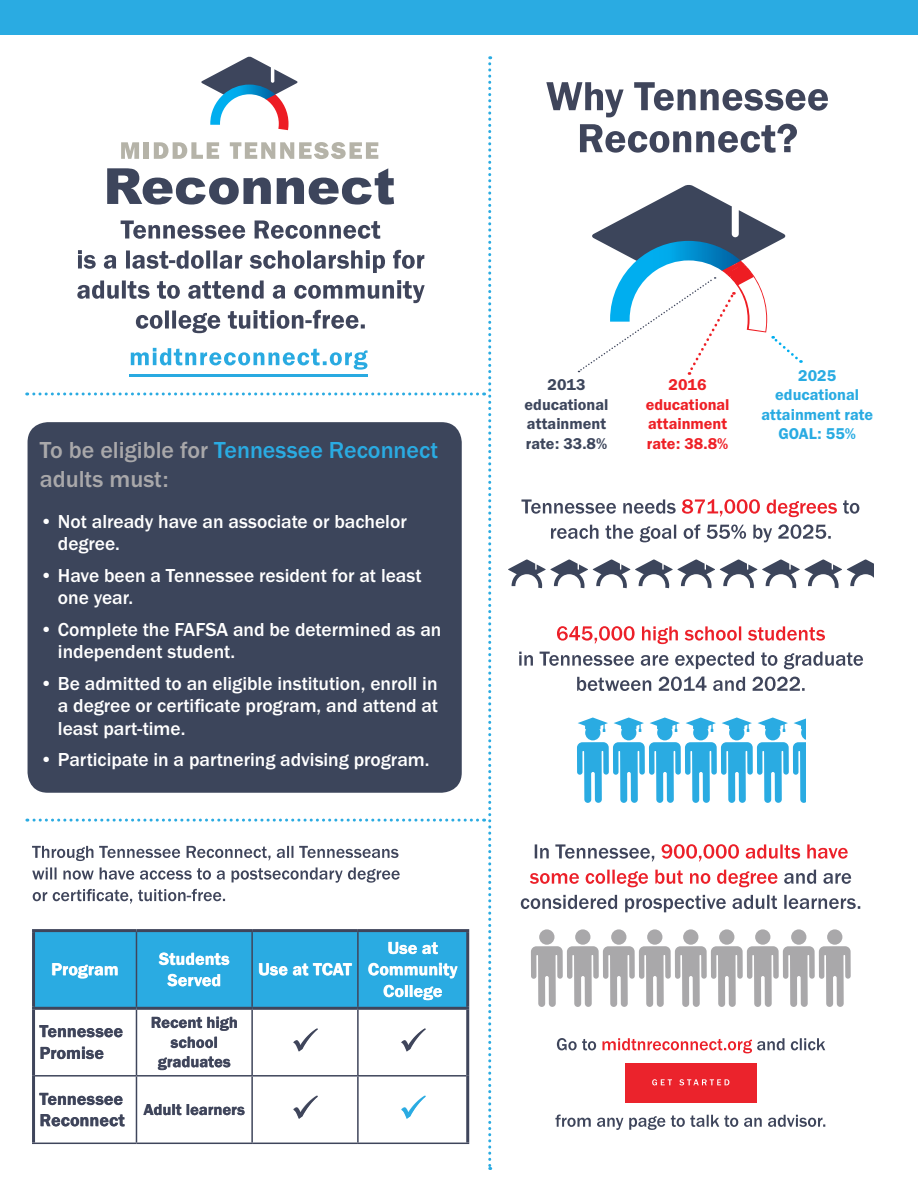
<style>
.page{position:relative;width:918px;height:1188px;background:#fff}
.page>*{position:absolute;margin:0;border:0;box-sizing:border-box;transform-origin:0 0}
.t1{font:500 24px/29.4px "Franklin Gothic URW";color:#a9a8aa}
.t2{font:500 19.5px/22.5px "Franklin Gothic URW";color:#fff}
.EdAttainmentTable{font:18px/21.6px "Franklin Gothic URW Dem";color:#fff;text-align:center}
.ScholarshipTable{font:18px/21.6px "Franklin Gothic URW Dem";color:#3f455b}
.ScholarshipTable-2{font:16.5px/19.8px "Franklin Gothic URW Dem";color:#3f455b;text-align:center}
.t3{font:16.2px/19.5px "Franklin Gothic URW Dem";color:#29abe2;text-align:center}
.t4{font:16.2px/19.5px "Franklin Gothic URW Dem";color:#3d465c;text-align:center}
.t5{font:16.2px/19.5px "Franklin Gothic URW Dem";color:#ee2026;text-align:center}
.s1{color:#2aabe2}
</style>
<div class="page">
<div style="left:0;top:0;width:918px;height:34px;background:#2aabe2"></div>
<svg style="left:580px;top:124px;width:217px;height:29px"></svg>
<svg style="left:546px;top:82px;width:282px;height:35px"></svg>
<svg style="left:27px;top:392px;width:451px;height:3px"></svg>
<svg style="left:136px;top:310px;width:229px;height:23px"></svg>
<svg style="left:77px;top:280px;width:348px;height:23px"></svg>
<svg style="left:78px;top:250px;width:346px;height:23px"></svg>
<svg style="left:121px;top:220px;width:259px;height:19px"></svg>
<svg style="left:579px;top:185px;width:222px;height:190px"></svg>
<svg style="left:551px;top:524px;width:280px;height:18px"></svg>
<svg style="left:843px;top:500px;width:16px;height:14px"></svg>
<svg style="left:682px;top:499px;width:155px;height:18px"></svg>
<svg style="left:521px;top:499px;width:155px;height:15px"></svg>
<div style="left:28px;top:422px;width:434px;height:371px;background:#3c455b;border-radius:20px"></div>
<svg style="left:484px;top:56px;width:7px;height:1114px"></svg>
<svg style="left:27px;top:819px;width:451px;height:3px"></svg>
<hr style="left:136px;top:1010px;width:1px;height:65px;background:#3f455b">
<hr style="left:251px;top:1010px;width:2px;height:65px;background:#3f455b">
<hr style="left:357px;top:1010px;width:2px;height:65px;background:#3f455b">
<hr style="left:35px;top:1075px;width:101px;height:2px;background:#3f455b">
<hr style="left:32px;top:1143px;width:104px;height:1px;background:#3f455b">
<hr style="left:136px;top:1075px;width:116px;height:2px;background:#3f455b">
<hr style="left:136px;top:1077px;width:1px;height:66px;background:#3f455b">
<hr style="left:252px;top:1075px;width:106px;height:2px;background:#3f455b">
<hr style="left:251px;top:1077px;width:2px;height:66px;background:#3f455b">
<hr style="left:358px;top:1075px;width:108px;height:2px;background:#3f455b">
<hr style="left:357px;top:1077px;width:2px;height:66px;background:#3f455b">
<hr style="left:136px;top:1143px;width:116px;height:1px;background:#3f455b">
<hr style="left:252px;top:1143px;width:106px;height:1px;background:#3f455b">
<hr style="left:358px;top:1143px;width:111px;height:1px;background:#3f455b">
<hr style="left:32px;top:929px;width:104px;height:3px;background:#3f455b">
<hr style="left:32px;top:932px;width:3px;height:75px;background:#3f455b">
<hr style="left:136px;top:929px;width:116px;height:3px;background:#3f455b">
<hr style="left:252px;top:929px;width:106px;height:3px;background:#3f455b">
<hr style="left:358px;top:929px;width:111px;height:3px;background:#3f455b">
<hr style="left:466px;top:932px;width:3px;height:75px;background:#3f455b">
<hr style="left:32px;top:1007px;width:104px;height:3px;background:#3f455b">
<hr style="left:136px;top:1007px;width:116px;height:3px;background:#3f455b">
<hr style="left:252px;top:1007px;width:106px;height:3px;background:#3f455b">
<hr style="left:358px;top:1007px;width:111px;height:3px;background:#3f455b">
<hr style="left:32px;top:1010px;width:3px;height:66px;background:#3f455b">
<hr style="left:466px;top:1010px;width:3px;height:66px;background:#3f455b">
<hr style="left:32px;top:1076px;width:3px;height:67px;background:#3f455b">
<hr style="left:466px;top:1076px;width:3px;height:67px;background:#3f455b">
<svg style="left:144px;top:1104px;width:101px;height:11px"></svg>
<svg style="left:41px;top:1114px;width:84px;height:13px"></svg>
<svg style="left:40px;top:1093px;width:83px;height:12px"></svg>
<svg style="left:158px;top:1056px;width:72px;height:14px"></svg>
<svg style="left:171px;top:1037px;width:46px;height:11px"></svg>
<svg style="left:152px;top:1017px;width:85px;height:14px"></svg>
<svg style="left:41px;top:1047px;width:62px;height:12px"></svg>
<svg style="left:40px;top:1025px;width:83px;height:12px"></svg>
<svg style="left:34px;top:931px;width:434px;height:77px;background:#3bacdd"></svg>
<svg style="left:33px;top:889px;width:192px;height:15px"></svg>
<svg style="left:32px;top:867px;width:368px;height:16px"></svg>
<svg style="left:32px;top:846px;width:367px;height:15px"></svg>
<svg style="left:577px;top:677px;width:228px;height:14px"></svg>
<svg style="left:519px;top:652px;width:344px;height:17px"></svg>
<svg style="left:557px;top:626px;width:268px;height:18px"></svg>
<div style="left:539px;top:929px;width:15px;height:16px;background:#a9a8aa;border-radius:50%"></div>
<div style="left:575px;top:929px;width:15px;height:16px;background:#a9a8aa;border-radius:50%"></div>
<div style="left:611px;top:929px;width:15px;height:16px;background:#a9a8aa;border-radius:50%"></div>
<div style="left:647px;top:929px;width:15px;height:16px;background:#a9a8aa;border-radius:50%"></div>
<div style="left:683px;top:929px;width:15px;height:16px;background:#a9a8aa;border-radius:50%"></div>
<div style="left:719px;top:929px;width:15px;height:16px;background:#a9a8aa;border-radius:50%"></div>
<div style="left:755px;top:929px;width:15px;height:16px;background:#a9a8aa;border-radius:50%"></div>
<div style="left:791px;top:929px;width:15px;height:16px;background:#a9a8aa;border-radius:50%"></div>
<svg style="left:531px;top:946px;width:320px;height:61px"></svg>
<div style="left:827px;top:929px;width:15px;height:16px;background:#a9a8aa;border-radius:50%"></div>
<svg style="left:521px;top:895px;width:339px;height:17px"></svg>
<svg style="left:784px;top:870px;width:67px;height:14px"></svg>
<svg style="left:530px;top:870px;width:247px;height:17px"></svg>
<svg style="left:662px;top:844px;width:186px;height:17px"></svg>
<svg style="left:535px;top:844px;width:119px;height:17px"></svg>
<svg style="left:107px;top:168px;width:164px;height:37px"></svg>
<svg style="left:277px;top:168px;width:117px;height:37px"></svg>
<svg style="left:201px;top:57px;width:97px;height:73px"></svg>
<img style="left:210px;top:85px;width:65px;height:40px">
<svg style="left:121px;top:142px;width:18px;height:17px"></svg>
<div style="left:144px;top:142px;width:5px;height:17px;background:#b5b3a8"></div>
<svg style="left:154px;top:142px;width:65px;height:17px"></svg>
<svg style="left:230px;top:142px;width:148px;height:17px"></svg>
<svg style="left:577px;top:718px;width:228px;height:85px"></svg>
<svg style="left:508px;top:559px;width:366px;height:29px"></svg>
<svg style="left:131px;top:348px;width:237px;height:22px"></svg>
<hr style="left:129px;top:374px;width:239px;height:3px;background:#29aae1">
<svg style="left:555px;top:1115px;width:270px;height:15px"></svg>
<svg style="left:602px;top:1038px;width:223px;height:15px"></svg>
<svg style="left:557px;top:1038px;width:39px;height:12px"></svg>
<div style="left:625px;top:1063px;width:132px;height:40px;background:#eb232c"></div>
<svg style="left:652px;top:1079px;width:77px;height:6px"></svg>
<svg style="left:293px;top:1028px;width:25px;height:24px"></svg>
<svg style="left:401px;top:1028px;width:25px;height:24px"></svg>
<svg style="left:293px;top:1096px;width:25px;height:23px"></svg>
<svg style="left:401px;top:1096px;width:25px;height:23px"></svg>
<p class="t1" style="left:40px;top:435px;width:400px">To be eligible for <span class="s1">Tennessee Reconnect </span>adults must:</p>
<p class="t2" style="left:58px;top:510px;width:350px;text-indent:-18px">• Not already have an associate or bachelor degree.</p>
<p class="t2" style="left:58px;top:564px;width:365px;text-indent:-18px">• Have been a Tennessee resident for at least one year.</p>
<p class="t2" style="left:58px;top:618px;width:385px;text-indent:-18px">• Complete the FAFSA and be determined as an independent student.</p>
<p class="t2" style="left:58px;top:672px;width:382px;text-align:justify;text-indent:-18px">• Be admitted to an eligible institution, enroll in a degree or certificate program, and attend at least part-time.</p>
<p class="t2" style="left:40px;top:748px;width:391px">• Participate in a partnering advising program.</p>
<p class="t4" style="left:525px;top:375px;width:85px">2013 educational attainment rate: 33.8%</p>
<p class="t5" style="left:646px;top:375px;width:85px">2016 educational attainment rate: 38.8%</p>
<p class="t3" style="left:761px;top:365px;width:113px">2025 educational attainment rate<br>GOAL: 55%</p>
<p class="EdAttainmentTable" style="left:51px;top:958px;width:69px">Program</p>
<p class="EdAttainmentTable" style="left:159px;top:948px;width:72px">Students<br>Served</p>
<p class="EdAttainmentTable" style="left:258px;top:958px;width:95px">Use at TCAT</p>
<p class="ScholarshipTable" style="left:40px;top:1020px;width:85px">Tennessee<br>Promise</p>
<p class="ScholarshipTable-2" style="left:151px;top:1012px;width:89px">Recent high school graduates</p>
<p class="ScholarshipTable" style="left:40px;top:1088px;width:87px">Tennessee<br>Reconnect</p>
<p class="ScholarshipTable-2" style="left:144px;top:1099px;width:103px">Adult learners</p>
<p class="EdAttainmentTable" style="left:368px;top:937px;width:91px">Use at<br>Community<br>College</p>
</div>
